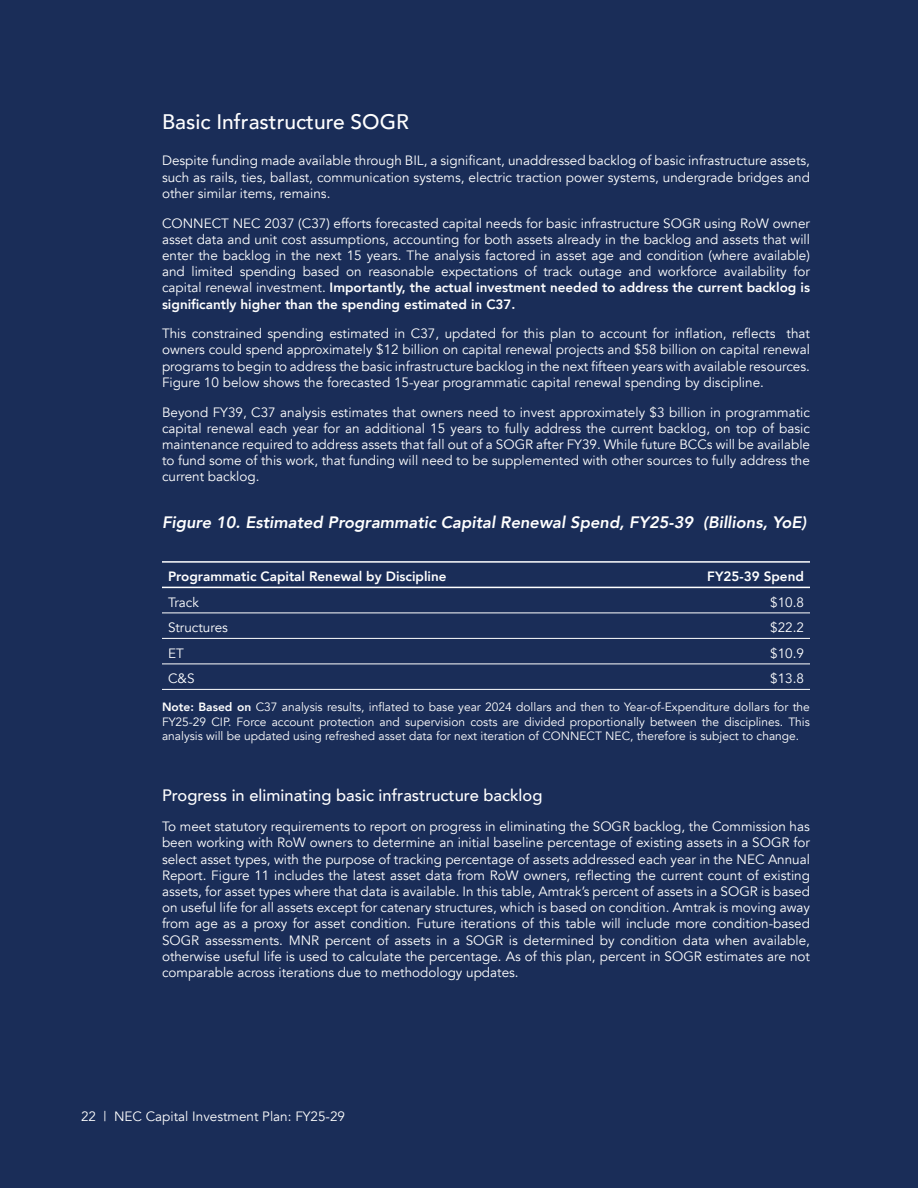
<style>
.page{position:relative;width:918px;height:1188px;background:#1a2d58}
.page>*{position:absolute;margin:0;border:0;box-sizing:border-box;transform-origin:0 0}
.Header_3_white_font{font:500 21px "Avenir";color:#fff}
.Figure_Titles{font:italic 800 16.5px "Avenir";color:#fff}
.Paragraph_Avenir_9pt_white_font{font:500 16.5px "Avenir";color:#fff}
.Paragraph_Avenir_9pt_white_font-2{font:13.5px/16.2px "Avenir";color:#fff;text-align:justify}
.Table_Font__White{font:800 13.5px "Avenir";color:#fff}
.Table_Font__White-2{font:13.5px "Avenir";color:#fff}
.Table_Note_white_font{font:12px/14.4px "Avenir";color:#fff;text-align:justify}
.s1{font-weight:800}
</style>
<div class="page">
<hr style="left:162px;top:561px;width:405px;height:2px;background:#fff">
<hr style="left:567px;top:561px;width:243px;height:2px;background:#fff">
<hr style="left:162px;top:587px;width:405px;height:1px;background:#fff">
<hr style="left:567px;top:587px;width:243px;height:1px;background:#fff">
<hr style="left:162px;top:613px;width:405px;height:1px;background:#fff">
<hr style="left:567px;top:613px;width:243px;height:1px;background:#fff">
<hr style="left:162px;top:638px;width:405px;height:1px;background:#fff">
<hr style="left:567px;top:638px;width:243px;height:1px;background:#fff">
<hr style="left:162px;top:664px;width:405px;height:1px;background:#fff">
<hr style="left:567px;top:664px;width:243px;height:1px;background:#fff">
<hr style="left:162px;top:689px;width:405px;height:1px;background:#fff">
<hr style="left:567px;top:689px;width:243px;height:1px;background:#fff">
<h3 class="Header_3_white_font" style="left:162px;top:104px;width:248px">Basic Infrastructure SOGR</h3>
<p class="Paragraph_Avenir_9pt_white_font-2" style="left:162px;top:153px;width:650px">Despite funding made available through BIL, a significant, unaddressed backlog of basic infrastructure assets, such as rails, ties, ballast, communication systems, electric traction power systems, undergrade bridges and other similar items, remains.</p>
<p class="Paragraph_Avenir_9pt_white_font-2" style="left:162px;top:215px;width:650px">CONNECT NEC 2037 (C37) efforts forecasted capital needs for basic infrastructure SOGR using RoW owner asset data and unit cost assumptions, accounting for both assets already in the backlog and assets that will enter the backlog in the next 15 years. The analysis factored in asset age and condition (where available) and limited spending based on reasonable expectations of track outage and workforce availability for capital renewal investment. <span class="s1">Importantly, the actual investment needed to address the current backlog is significantly higher than the spending estimated in C37.</span></p>
<p class="Paragraph_Avenir_9pt_white_font-2" style="left:162px;top:326px;width:650px">This constrained spending estimated in C37, updated for this plan to account for inflation, reflects that owners could spend approximately $12 billion on capital renewal projects and $58 billion on capital renewal programs to begin to address the basic infrastructure backlog in the next fifteen years with available resources.<br>Figure 10 below shows the forecasted 15-year programmatic capital renewal spending by discipline.</p>
<p class="Paragraph_Avenir_9pt_white_font-2" style="left:162px;top:404px;width:650px">Beyond FY39, C37 analysis estimates that owners need to invest approximately $3 billion in programmatic capital renewal each year for an additional 15 years to fully address the current backlog, on top of basic maintenance required to address assets that fall out of a SOGR after FY39. While future BCCs will be available to fund some of this work, that funding will need to be supplemented with other sources to fully address the current backlog.</p>
<p class="Figure_Titles" style="left:162px;top:513px;width:646px">Figure 10. Estimated Programmatic Capital Renewal Spend, FY25-39 (Billions, YoE)</p>
<p class="Table_Font__White" style="left:168px;top:564px;width:280px">Programmatic Capital Renewal by Discipline</p>
<p class="Table_Font__White" style="left:707px;top:564px;width:98px">FY25-39 Spend</p>
<p class="Table_Font__White-2" style="left:168px;top:594px;width:33px">Track</p>
<p class="Table_Font__White-2" style="left:770px;top:594px;width:35px">$10.8</p>
<p class="Table_Font__White-2" style="left:168px;top:620px;width:61px">Structures</p>
<p class="Table_Font__White-2" style="left:770px;top:620px;width:35px">$22.2</p>
<p class="Table_Font__White-2" style="left:168px;top:645px;width:17px">ET</p>
<p class="Table_Font__White-2" style="left:770px;top:645px;width:35px">$10.9</p>
<p class="Table_Font__White-2" style="left:168px;top:671px;width:28px">C&amp;S</p>
<p class="Table_Font__White-2" style="left:770px;top:671px;width:35px">$13.8</p>
<p class="Table_Note_white_font" style="left:162px;top:700px;width:650px"><span class="s1">Note: Based on</span> C37 analysis results, inflated to base year 2024 dollars and then to Year-of-Expenditure dollars for the FY25-29 CIP. Force account protection and supervision costs are divided proportionally between the disciplines. This analysis will be updated using refreshed asset data for next iteration of CONNECT NEC, therefore is subject to change.</p>
<p class="Paragraph_Avenir_9pt_white_font" style="left:162px;top:781px;width:382px">Progress in eliminating basic infrastructure backlog</p>
<p class="Paragraph_Avenir_9pt_white_font-2" style="left:162px;top:819px;width:650px">To meet statutory requirements to report on progress in eliminating the SOGR backlog, the Commission has been working with RoW owners to determine an initial baseline percentage of existing assets in a SOGR for select asset types, with the purpose of tracking percentage of assets addressed each year in the NEC Annual Report. Figure 11 includes the latest asset data from RoW owners, reflecting the current count of existing assets, for asset types where that data is available. In this table, Amtrak’s percent of assets in a SOGR is based on useful life for all assets except for catenary structures, which is based on condition. Amtrak is moving away from age as a proxy for asset condition. Future iterations of this table will include more condition-based SOGR assessments. MNR percent of assets in a SOGR is determined by condition data when available, otherwise useful life is used to calculate the percentage. As of this plan, percent in SOGR estimates are not comparable across iterations due to methodology updates.</p>
<p class="Paragraph_Avenir_9pt_white_font-2" style="left:81px;top:1108px;width:266px">22 | NEC Capital Investment Plan: FY25-29</p>
</div>
